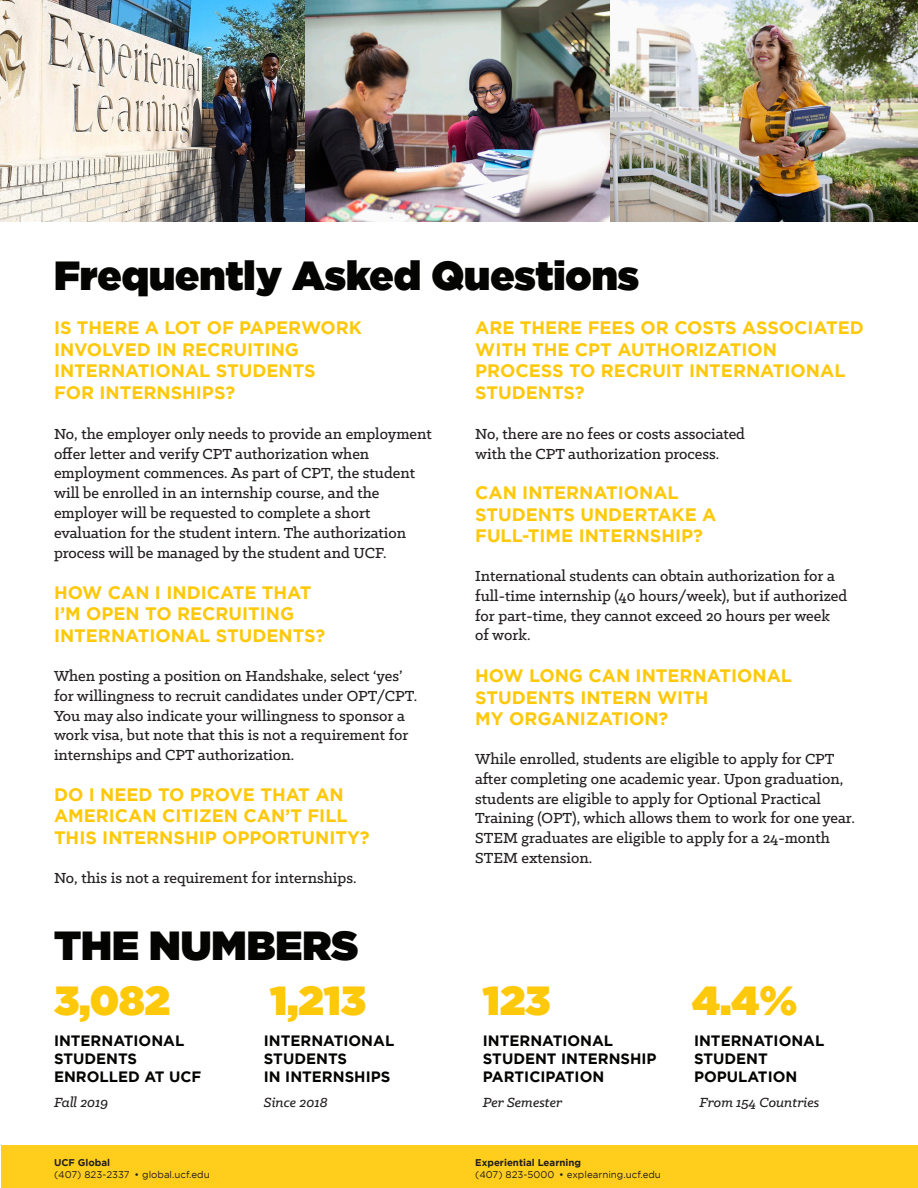
<style>
.page{position:relative;width:918px;height:1188px;background:#fff}
.page>*{position:absolute;margin:0;border:0;box-sizing:border-box;transform-origin:0 0}
.t1{font:900 40.5px "Gotham";color:#040503}
.t2{font:900 40.5px "Gotham";color:#fec80b}
.t3{font:700 18px/21.6px "Gotham";color:#fec80b}
.t4{font:500 16.5px/19.8px "Klinic Slab";color:#231f20}
.t5{font:700 15px/18px "Gotham";color:#040503}
.t6{font:italic 500 15px "Klinic Slab";color:#231f20}
.t7{font:9.75px "Gotham";color:#231f20}
.t8{font:700 9.75px "Gotham";color:#231f20}
</style>
<div class="page">
<div style="left:1px;top:1146px;width:917px;height:42px;background:#ffce1d"></div>
<img style="left:0;top:0;width:918px;height:221px">
<h1 class="t1" style="left:54px;top:252px;width:587px">Frequently Asked Questions</h1>
<p class="t3" style="left:54px;top:317px;width:309px">IS THERE A LOT OF PAPERWORK<br>INVOLVED IN RECRUITING<br>INTERNATIONAL STUDENTS<br>FOR INTERNSHIPS?</p>
<p class="t3" style="left:475px;top:317px;width:390px">ARE THERE FEES OR COSTS ASSOCIATED<br>WITH THE CPT AUTHORIZATION<br>PROCESS TO RECRUIT INTERNATIONAL<br>STUDENTS?</p>
<p class="t4" style="left:54px;top:423px;width:379px">No, the employer only needs to provide an employment offer letter and verify CPT authorization when employment commences. As part of CPT, the student will be enrolled in an internship course, and the employer will be requested to complete a short evaluation for the student intern. The authorization process will be managed by the student and UCF.</p>
<p class="t3" style="left:54px;top:581px;width:273px">HOW CAN I INDICATE THAT<br>I’M OPEN TO RECRUITING<br>INTERNATIONAL STUDENTS?</p>
<p class="t4" style="left:54px;top:666px;width:365px">When posting a position on Handshake, select ‘yes’ for willingness to recruit candidates under OPT/CPT.<br>You may also indicate your willingness to sponsor a work visa, but note that this is not a requirement for internships and CPT authorization.</p>
<p class="t3" style="left:54px;top:783px;width:317px">DO I NEED TO PROVE THAT AN<br>AMERICAN CITIZEN CAN’T FILL<br>THIS INTERNSHIP OPPORTUNITY?</p>
<p class="t4" style="left:54px;top:867px;width:304px">No, this is not a requirement for internships.</p>
<h1 class="t1" style="left:54px;top:922px;width:306px">THE NUMBERS</h1>
<p class="t4" style="left:475px;top:423px;width:271px">No, there are no fees or costs associated with the CPT authorization process.</p>
<p class="t3" style="left:475px;top:482px;width:243px">CAN INTERNATIONAL<br>STUDENTS UNDERTAKE A<br>FULL-TIME INTERNSHIP?</p>
<p class="t4" style="left:475px;top:566px;width:373px">International students can obtain authorization for a full-time internship (40 hours/week), but if authorized for part-time, they cannot exceed 20 hours per week of work.</p>
<p class="t3" style="left:475px;top:665px;width:318px">HOW LONG CAN INTERNATIONAL<br>STUDENTS INTERN WITH<br>MY ORGANIZATION?</p>
<p class="t4" style="left:475px;top:749px;width:381px">While enrolled, students are eligible to apply for CPT after completing one academic year. Upon graduation, students are eligible to apply for Optional Practical Training (OPT), which allows them to work for one year.<br>STEM graduates are eligible to apply for a 24-month STEM extension.</p>
<h1 class="t2" style="left:54px;top:977px;width:118px">3,082</h1>
<h1 class="t2" style="left:270px;top:977px;width:98px">1,213</h1>
<h1 class="t2" style="left:483px;top:977px;width:69px">123</h1>
<h1 class="t2" style="left:692px;top:977px;width:107px">4.4%</h1>
<p class="t5" style="left:54px;top:1032px;width:149px">INTERNATIONAL<br>STUDENTS<br>ENROLLED AT UCF</p>
<p class="t5" style="left:264px;top:1032px;width:132px">INTERNATIONAL<br>STUDENTS<br>IN INTERNSHIPS</p>
<p class="t5" style="left:483px;top:1032px;width:175px">INTERNATIONAL<br>STUDENT INTERNSHIP<br>PARTICIPATION</p>
<p class="t5" style="left:694px;top:1032px;width:132px">INTERNATIONAL<br>STUDENT<br>POPULATION</p>
<p class="t6" style="left:54px;top:1092px;width:56px">Fall 2019</p>
<p class="t6" style="left:264px;top:1092px;width:65px">Since 2018</p>
<p class="t6" style="left:483px;top:1092px;width:81px">Per Semester</p>
<p class="t6" style="left:700px;top:1092px;width:121px">From 154 Countries</p>
<p class="t8" style="left:54px;top:1157px;width:58px">UCF Global</p>
<p class="t7" style="left:54px;top:1169px;width:157px">(407) 823-2337 • global.ucf.edu</p>
<p class="t8" style="left:475px;top:1157px;width:107px">Experiential Learning</p>
<p class="t7" style="left:475px;top:1169px;width:187px">(407) 823-5000 • explearning.ucf.edu</p>
</div>
